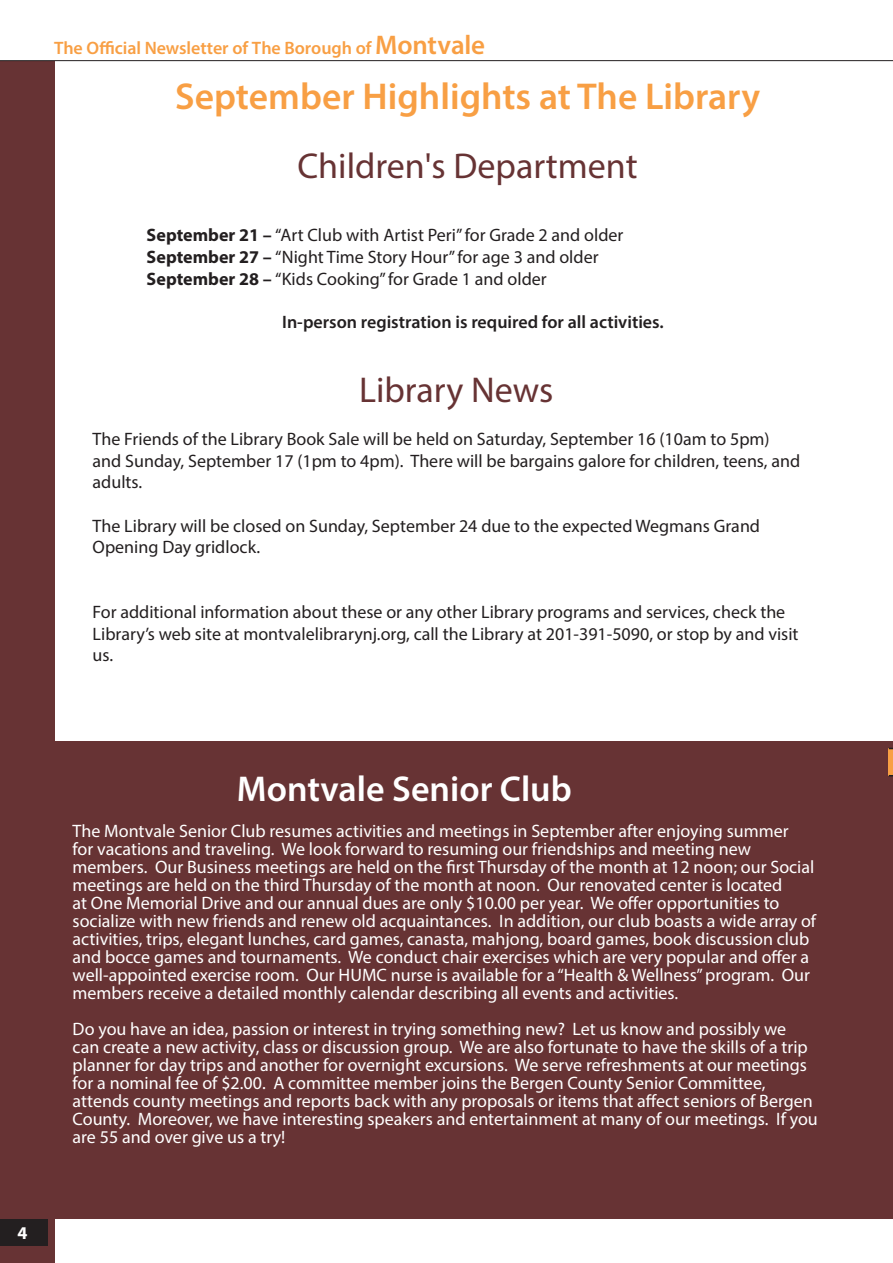
<style>
.page{position:relative;width:893px;height:1263px;background:#fff}
.page>*{position:absolute;margin:0;border:0;box-sizing:border-box;transform-origin:0 0}
.Head_1{font:600 37.5px "Myriad Pro";color:#f89f44}
.t1{font:36px "Myriad Pro";color:#673334}
.t2{font:600 36px "Myriad Pro";color:#fff}
.Body{font:18px/18px "Myriad Pro";color:#fff}
.t3{font:18px/21.6px "Myriad Pro";color:#231f20}
.t4{font:600 18px "Myriad Pro";color:#231f20}
.Tagline{font:600 18px "Myriad Pro";letter-spacing:-.005em;color:#f89f44}
.t5{font:700 18px "Myriad Pro";color:#fff}
.s1{font-size:27px}
.s2{font-weight:700}
</style>
<div class="page">
<div style="left:0;top:0;width:54px;height:1263px;background:#673334"></div>
<svg style="left:0;top:0;width:893px;height:61px"></svg>
<div style="left:0;top:1219px;width:47px;height:26px;background:#231f20"></div>
<div style="left:38px;top:741px;width:855px;height:478px;background:#673334"></div>
<svg style="left:888px;top:748px;width:5px;height:28px"></svg>
<p class="Tagline" style="left:54px;top:37px;width:433px">The Official Newsletter of The Borough of <span class="s1">Montvale</span></p>
<p class="Head_1" style="left:175px;top:72px;width:587px">September Highlights at The Library</p>
<p class="t1" style="left:297px;top:144px;width:342px">Children's Department</p>
<p class="t3" style="left:147px;top:224px;width:478px"><span class="s2">September 21 –</span> “Art Club with Artist Peri” for Grade 2 and older</p>
<p class="t3" style="left:147px;top:246px;width:453px"><span class="s2">September 27 –</span> “Night Time Story Hour” for age 3 and older</p>
<p class="t3" style="left:147px;top:267px;width:402px"><span class="s2">September 28 –</span> “Kids Cooking” for Grade 1 and older</p>
<p class="t4" style="left:282px;top:310px;width:383px">In-person registration is required for all activities.</p>
<p class="t1" style="left:359px;top:368px;width:196px">Library News</p>
<p class="t3" style="left:93px;top:428px;width:709px">The Friends of the Library Book Sale will be held on Saturday, September 16 (10am to 5pm) and Sunday, September 17 (1pm to 4pm). There will be bargains galore for children, teens, and adults.</p>
<p class="t3" style="left:93px;top:514px;width:669px">The Library will be closed on Sunday, September 24 due to the expected Wegmans Grand<br>Opening Day gridlock.</p>
<p class="t3" style="left:93px;top:601px;width:707px">For additional information about these or any other Library programs and services, check the<br>Library’s web site at montvalelibrarynj.org, call the Library at 201-391-5090, or stop by and visit us.</p>
<p class="t5" style="left:18px;top:1221px;width:11px">4</p>
<p class="t2" style="left:237px;top:766px;width:336px">Montvale Senior Club</p>
<p class="Body" style="left:73px;top:822px;width:745px">The Montvale Senior Club resumes activities and meetings in September after enjoying summer<br>for vacations and traveling. We look forward to resuming our friendships and meeting new members. Our Business meetings are held on the first Thursday of the month at 12 noon; our Social meetings are held on the third Thursday of the month at noon. Our renovated center is located<br>at One Memorial Drive and our annual dues are only $10.00 per year. We offer opportunities to socialize with new friends and renew old acquaintances. In addition, our club boasts a wide array of activities, trips, elegant lunches, card games, canasta, mahjong, board games, book discussion club and bocce games and tournaments. We conduct chair exercises which are very popular and offer a well-appointed exercise room. Our HUMC nurse is available for a “Health &amp; Wellness” program. Our members receive a detailed monthly calendar describing all events and activities.</p>
<p class="Body" style="left:73px;top:1020px;width:747px">Do you have an idea, passion or interest in trying something new? Let us know and possibly we<br>can create a new activity, class or discussion group. We are also fortunate to have the skills of a trip planner for day trips and another for overnight excursions. We serve refreshments at our meetings for a nominal fee of $2.00. A committee member joins the Bergen County Senior Committee, attends county meetings and reports back with any proposals or items that affect seniors of Bergen County. Moreover, we have interesting speakers and entertainment at many of our meetings. If you are 55 and over give us a try!</p>
</div>
